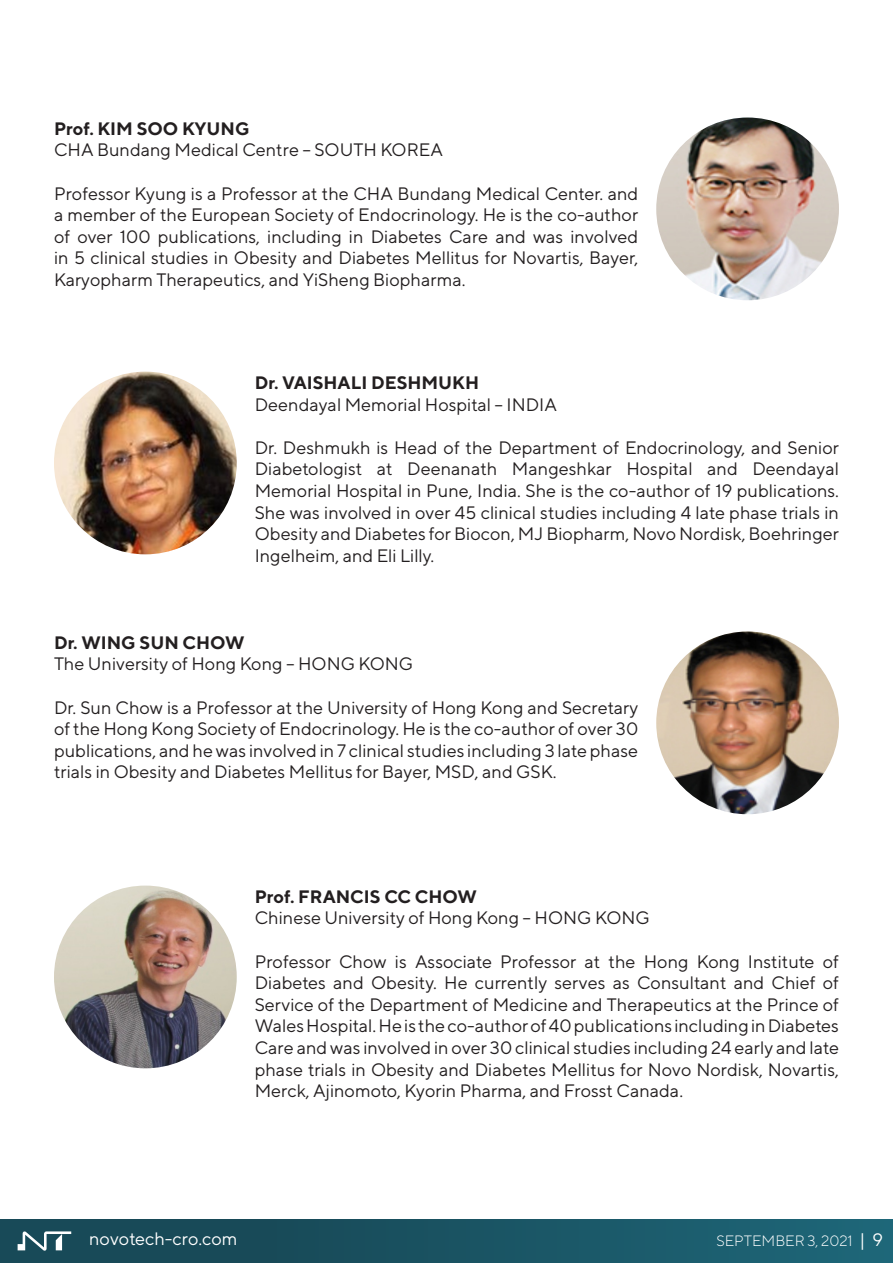
<style>
.page{position:relative;width:893px;height:1263px;background:#fff}
.page>*{position:absolute;margin:0;border:0;box-sizing:border-box;transform-origin:0 0}
.Body_text{font:18px/21.6px "TT Norms";color:#231f20;text-align:justify}
.Body_text-2{font:700 18px "TT Norms";color:#231f20}
.t1{font:18px "TT Norms";color:#fff}
.t2{font:300 15px "TT Norms";color:#fff}
.s1{font-weight:400;font-size:18px}
</style>
<div class="page">
<div style="left:0;top:1219px;width:893px;height:44px;background:linear-gradient(to right,#174451,#1d6476)"></div>
<svg style="left:18px;top:1231px;width:53px;height:19px"></svg>
<img style="left:54px;top:372px;width:183px;height:182px;border-radius:91px">
<img style="left:54px;top:885px;width:183px;height:183px;border-radius:91px">
<img style="left:656px;top:118px;width:183px;height:182px;border-radius:91px">
<img style="left:656px;top:631px;width:183px;height:183px;border-radius:91px">
<p class="Body_text-2" style="left:54px;top:117px;width:197px">Prof. KIM SOO KYUNG</p>
<p class="Body_text" style="left:54px;top:139px;width:390px">CHA Bundang Medical Centre – SOUTH KOREA</p>
<p class="Body_text" style="left:54px;top:182px;width:586px">Professor Kyung is a Professor at the CHA Bundang Medical Center. and a member of the European Society of Endocrinology. He is the co-author of over 100 publications, including in Diabetes Care and was involved in 5 clinical studies in Obesity and Diabetes Mellitus for Novartis, Bayer, Karyopharm Therapeutics, and YiSheng Biopharma.</p>
<p class="Body_text-2" style="left:255px;top:371px;width:226px">Dr. VAISHALI DESHMUKH</p>
<p class="Body_text" style="left:255px;top:393px;width:304px">Deendayal Memorial Hospital – INDIA</p>
<p class="Body_text" style="left:255px;top:436px;width:586px">Dr. Deshmukh is Head of the Department of Endocrinology, and Senior Diabetologist at Deenanath Mangeshkar Hospital and Deendayal Memorial Hospital in Pune, India. She is the co-author of 19 publications.<br>She was involved in over 45 clinical studies including 4 late phase trials in Obesity and Diabetes for Biocon, MJ Biopharm, Novo Nordisk, Boehringer Ingelheim, and Eli Lilly.</p>
<p class="Body_text-2" style="left:54px;top:631px;width:192px">Dr. WING SUN CHOW</p>
<p class="Body_text" style="left:54px;top:653px;width:361px">The University of Hong Kong – HONG KONG</p>
<p class="Body_text" style="left:54px;top:696px;width:586px">Dr. Sun Chow is a Professor at the University of Hong Kong and Secretary of the Hong Kong Society of Endocrinology. He is the co-author of over 30 publications, and he was involved in 7 clinical studies including 3 late phase trials in Obesity and Diabetes Mellitus for Bayer, MSD, and GSK.</p>
<p class="Body_text-2" style="left:255px;top:885px;width:224px">Prof. FRANCIS CC CHOW</p>
<p class="Body_text" style="left:255px;top:907px;width:397px">Chinese University of Hong Kong – HONG KONG</p>
<p class="Body_text" style="left:255px;top:950px;width:586px">Professor Chow is Associate Professor at the Hong Kong Institute of Diabetes and Obesity. He currently serves as Consultant and Chief of Service of the Department of Medicine and Therapeutics at the Prince of Wales Hospital. He is the co-author of 40 publications including in Diabetes Care and was involved in over 30 clinical studies including 24 early and late phase trials in Obesity and Diabetes Mellitus for Novo Nordisk, Novartis, Merck, Ajinomoto, Kyorin Pharma, and Frosst Canada.</p>
<p class="t1" style="left:89px;top:1227px;width:150px">novotech-cro.com</p>
<p class="t2" style="left:716px;top:1231px;width:168px">SEPTEMBER 3, 2021 <span class="s1">| 9</span></p>
</div>
